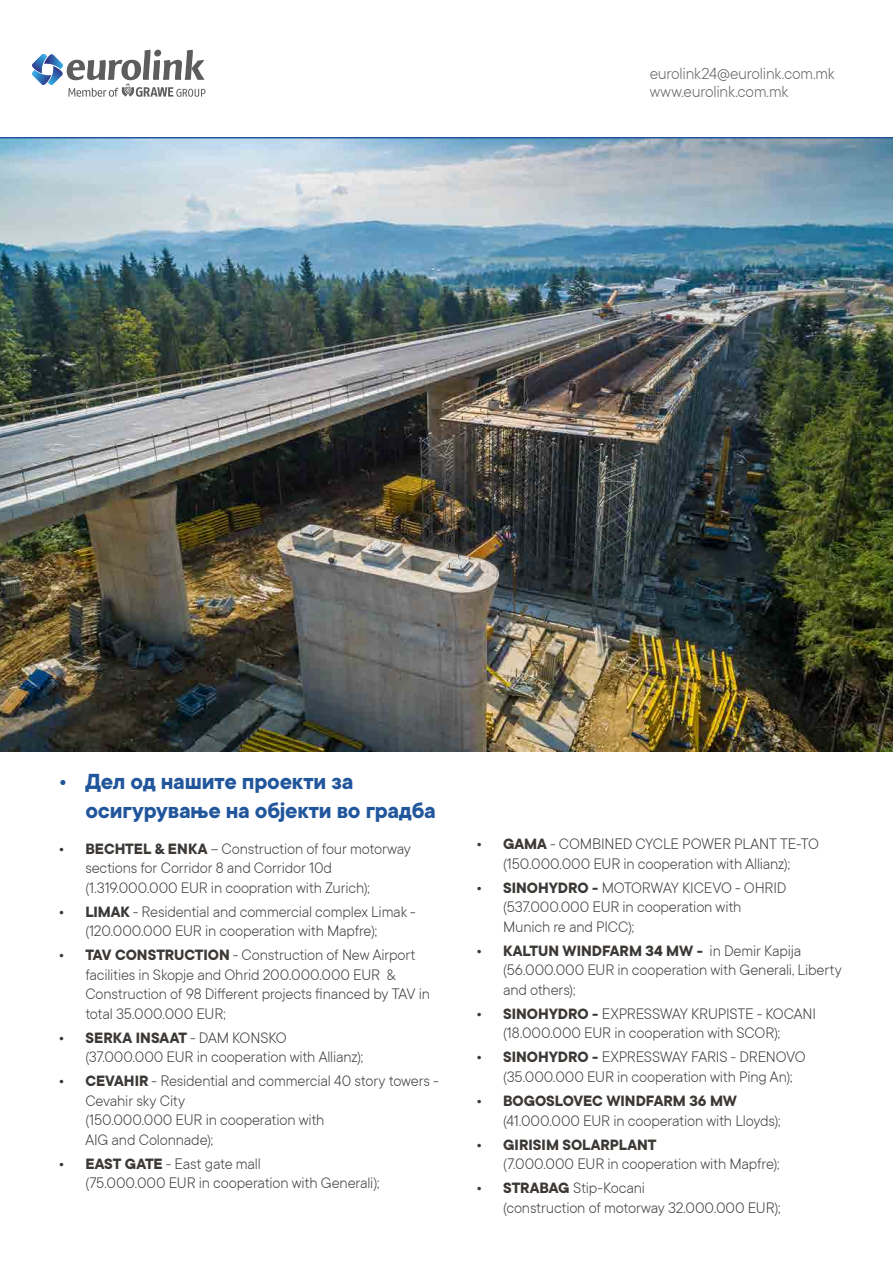
<style>
.page{position:relative;width:893px;height:1263px;background:#fff}
.page>*{position:absolute;margin:0;border:0;box-sizing:border-box;transform-origin:0 0}
.t1{font:700 24px/28.8px "TT Commons";letter-spacing:-.01em;color:#21569c}
.t2{font:300 17.55px/17.5px "TT Commons";letter-spacing:-.015em;color:#606060}
.t3{font:300 16.5px/19.5px "TT Commons";letter-spacing:-.01em;color:#3b3835}
.t4{font:700 16.5px "TT Commons";letter-spacing:-.005em;color:#3b3835}
.s1{font-weight:700}
</style>
<div class="page">
<img style="left:0;top:139px;width:893px;height:613px">
<hr style="left:0;top:137px;width:893px;height:1px;background:#21569c">
<svg style="left:32px;top:50px;width:173px;height:47px"></svg>
<div style="left:154px;top:50px;width:7px;height:7px;background:#5e5d5e;border-radius:50%"></div>
<p class="t2" style="left:650px;top:65px;width:187px">eurolink24@eurolink.com.mk www.eurolink.com.mk</p>
<h1 class="t1" style="left:85px;top:767px;width:352px;text-indent:-27px">• Дел од нашите проекти за осигурување на објекти во градба</h1>
<p class="t3" style="left:85px;top:839px;width:327px;text-indent:-27px"><span class="s1">• BECHTEL &amp; ENKA</span> – Construction of four motorway sections for Corridor 8 and Corridor 10d (1.319.000.000 EUR in coopration with Zurich);</p>
<p class="t3" style="left:85px;top:902px;width:332px;text-indent:-27px"><span class="s1">• LIMAK</span> - Residential and commercial complex Limak - (120.000.000 EUR in cooperation with Mapfre);</p>
<p class="t3" style="left:85px;top:945px;width:346px;text-indent:-27px"><span class="s1">• TAV CONSTRUCTION</span> - Construction of New Airport facilities in Skopje and Ohrid 200.000.000 EUR &amp; Construction of 98 Different projects financed by TAV in total 35.000.000 EUR;</p>
<p class="t3" style="left:85px;top:1028px;width:279px;text-indent:-27px"><span class="s1">• SERKA INSAAT</span> - DAM KONSKO (37.000.000 EUR in cooperation with Allianz);</p>
<p class="t3" style="left:85px;top:1071px;width:355px;text-indent:-27px"><span class="s1">• CEVAHIR</span> - Residential and commercial 40 story towers -<br>Cevahir sky City<br>(150.000.000 EUR in cooperation with<br>AIG and Colonnade);</p>
<p class="t3" style="left:85px;top:1154px;width:296px;text-indent:-27px"><span class="s1">• EAST GATE</span> - East gate mall<br>(75.000.000 EUR in cooperation with Generali);</p>
<p class="t3" style="left:476px;top:834px;width:344px;text-align:center"><span class="s1">• GAMA</span> - COMBINED CYCLE POWER PLANT TE-TO (150.000.000 EUR in cooperation with Allianz);</p>
<p class="t3" style="left:503px;top:878px;width:285px;text-indent:-27px"><span class="s1">• SINOHYDRO -</span> MOTORWAY KICEVO - OHRID (537.000.000 EUR in cooperation with<br>Munich re and PICC);</p>
<p class="t3" style="left:503px;top:941px;width:340px;text-indent:-27px"><span class="s1">• KALTUN WINDFARM 34 MW -</span> in Demir Kapija (56.000.000 EUR in cooperation with Generali, Liberty and others);</p>
<p class="t3" style="left:476px;top:1004px;width:341px;text-align:center"><span class="s1">• SINOHYDRO -</span> EXPRESSWAY KRUPISTE - KOCANI (18.000.000 EUR in cooperation with SCOR);</p>
<p class="t3" style="left:503px;top:1047px;width:304px;text-indent:-27px"><span class="s1">• SINOHYDRO -</span> EXPRESSWAY FARIS - DRENOVO (35.000.000 EUR in cooperation with Ping An);</p>
<p class="t4" style="left:476px;top:1092px;width:262px">• BOGOSLOVEC WINDFARM 36 MW</p>
<p class="t3" style="left:503px;top:1110px;width:279px">(41.000.000 EUR in cooperation with Lloyds);</p>
<p class="t4" style="left:476px;top:1135px;width:182px">• GIRISIM SOLARPLANT</p>
<p class="t3" style="left:503px;top:1154px;width:278px">(7.000.000 EUR in cooperation with Mapfre);</p>
<p class="t3" style="left:503px;top:1178px;width:279px;text-indent:-27px"><span class="s1">• STRABAG</span> Stip-Kocani<br>(construction of motorway 32.000.000 EUR);</p>
</div>
